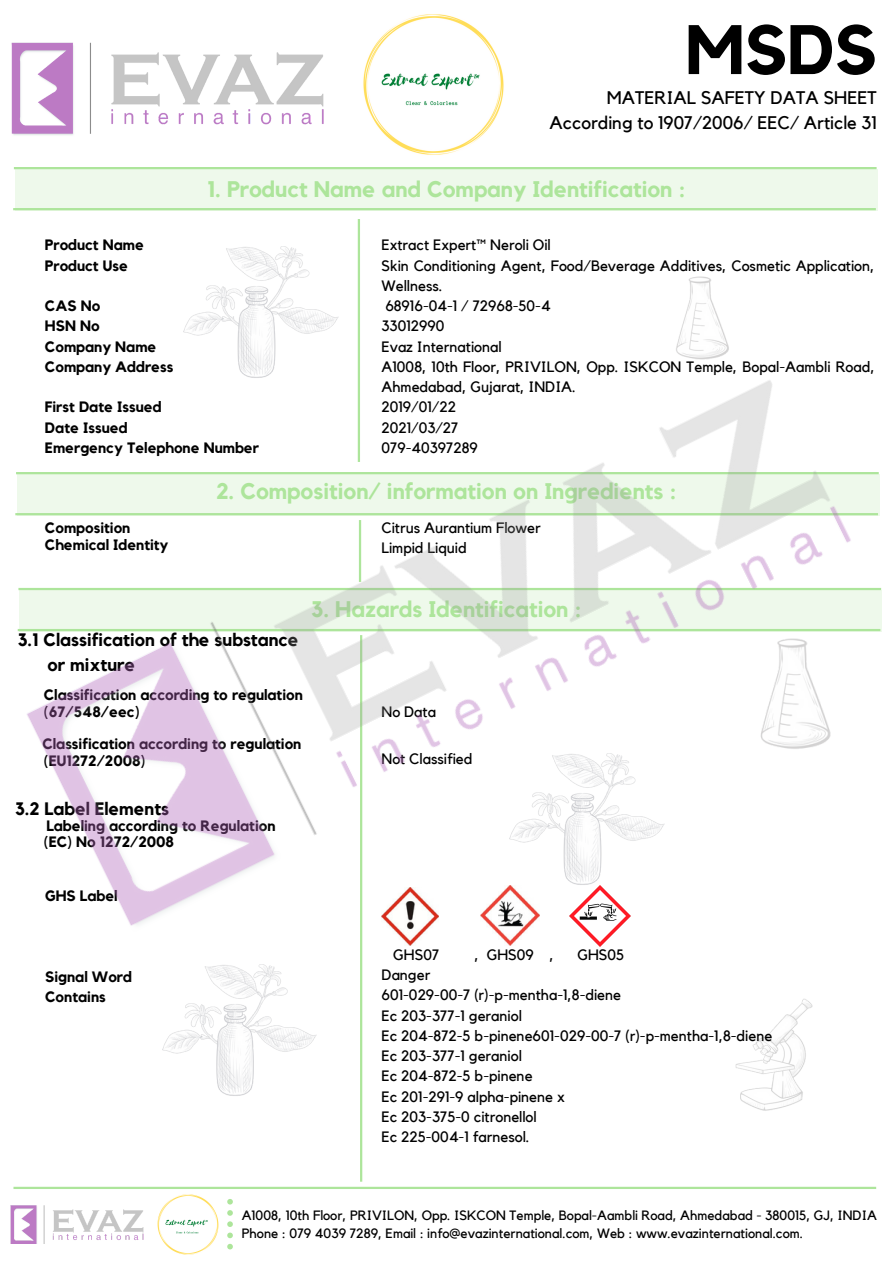
<style>
.page{position:relative;width:893px;height:1264px;background:#fff}
.page>*{position:absolute;margin:0;border:0;box-sizing:border-box;transform-origin:0 0}
.t1{font:700 69px "Kollektif";color:#000}
.t2{font:700 22.5px "Kollektif";color:#ade59b}
.t3{font:18.15px "Kollektif";color:#000}
.t4{font:700 18px "Kollektif";color:#000}
.t5{font:15px/20.2px "Kollektif";color:#000}
.t6{font:700 15px "Kollektif";color:#000}
.t7{font:13.5px "Kollektif";color:#000}
</style>
<div class="page">
<hr style="left:14px;top:167px;width:862px;height:2px;background:#ade59b">
<img style="left:363px;top:14px;width:141px;height:141px">
<img style="left:11px;top:42px;width:313px;height:93px">
<hr style="left:358px;top:219px;width:2px;height:243px;background:#ade59b">
<hr style="left:360px;top:635px;width:2px;height:546px;background:#ade59b">
<hr style="left:13px;top:208px;width:862px;height:2px;background:#ade59b">
<div style="left:15px;top:169px;width:862px;height:41px;background:#eef9eb"></div>
<img style="left:735px;top:999px;width:78px;height:112px">
<img style="left:10px;top:1205px;width:134px;height:37px">
<svg style="left:227px;top:1199px;width:6px;height:50px"></svg>
<img style="left:157px;top:1194px;width:62px;height:60px">
<hr style="left:13px;top:1186px;width:863px;height:2px;background:#ade59b">
<img style="left:226px;top:247px;width:77px;height:22px">
<img style="left:162px;top:992px;width:155px;height:104px">
<img style="left:15px;top:269px;width:867px;height:723px">
<img style="left:569px;top:885px;width:61px;height:61px">
<p class="t1" style="left:685px;top:18px;width:193px">MSDS</p>
<p class="t3" style="left:606px;top:90px;width:272px">MATERIAL SAFETY DATA SHEET</p>
<p class="t3" style="left:549px;top:114px;width:329px">According to 1907/2006/ EEC/ Article 31</p>
<p class="t2" style="left:207px;top:178px;width:480px">1. Product Name and Company Identification :</p>
<p class="t6" style="left:45px;top:238px;width:101px">Product Name</p>
<p class="t6" style="left:45px;top:258px;width:84px">Product Use</p>
<p class="t6" style="left:45px;top:299px;width:57px">CAS No</p>
<p class="t6" style="left:45px;top:319px;width:56px">HSN No</p>
<p class="t6" style="left:45px;top:339px;width:113px">Company Name</p>
<p class="t6" style="left:45px;top:360px;width:130px">Company Address</p>
<p class="t6" style="left:45px;top:400px;width:118px">First Date Issued</p>
<p class="t6" style="left:45px;top:420px;width:84px">Date Issued</p>
<p class="t6" style="left:45px;top:441px;width:215px">Emergency Telephone Number</p>
<p class="t5" style="left:381px;top:236px;width:171px">Extract Expert™ Neroli Oil</p>
<p class="t5" style="left:381px;top:256px;width:494px">Skin Conditioning Agent, Food/Beverage Additives, Cosmetic Application,<br>Wellness.</p>
<p class="t5" style="left:385px;top:296px;width:167px">68916-04-1 / 72968-50-4</p>
<p class="t5" style="left:381px;top:316px;width:64px">33012990</p>
<p class="t5" style="left:381px;top:337px;width:121px">Evaz International</p>
<p class="t5" style="left:381px;top:357px;width:494px">A1008, 10th Floor, PRIVILON, Opp. ISKCON Temple, Bopal-Aambli Road,<br>Ahmedabad, Gujarat, INDIA.</p>
<p class="t5" style="left:381px;top:397px;width:76px">2019/01/22</p>
<p class="t5" style="left:381px;top:418px;width:78px">2021/03/27</p>
<p class="t5" style="left:381px;top:438px;width:98px">079-40397289</p>
<p class="t6" style="left:45px;top:520px;width:87px">Composition</p>
<p class="t6" style="left:45px;top:537px;width:125px">Chemical Identity</p>
<p class="t2" style="left:216px;top:481px;width:462px">2. Composition/ information on Ingredients :</p>
<p class="t5" style="left:381px;top:518px;width:161px">Citrus Aurantium Flower</p>
<p class="t5" style="left:381px;top:538px;width:87px">Limpid Liquid</p>
<p class="t2" style="left:311px;top:599px;width:272px">3. Hazards Identification :</p>
<p class="t4" style="left:18px;top:631px;width:282px">3.1 Classification of the substance</p>
<p class="t4" style="left:47px;top:656px;width:89px">or mixture</p>
<p class="t6" style="left:44px;top:688px;width:260px">Classification according to regulation</p>
<p class="t6" style="left:44px;top:704px;width:97px">(67/548/eec)</p>
<p class="t6" style="left:42px;top:737px;width:260px">Classification according to regulation</p>
<p class="t6" style="left:44px;top:753px;width:103px">(EU1272/2008)</p>
<p class="t4" style="left:15px;top:800px;width:156px">3.2 Label Elements</p>
<p class="t6" style="left:46px;top:818px;width:230px">Labeling according to Regulation</p>
<p class="t6" style="left:44px;top:835px;width:132px">(EC) No 1272/2008</p>
<p class="t6" style="left:45px;top:888px;width:74px">GHS Label</p>
<p class="t6" style="left:45px;top:969px;width:88px">Signal Word</p>
<p class="t6" style="left:45px;top:989px;width:62px">Contains</p>
<p class="t5" style="left:381px;top:702px;width:56px">No Data</p>
<p class="t5" style="left:381px;top:749px;width:93px">Not Classified</p>
<p class="t5" style="left:393px;top:945px;width:48px">GHS07</p>
<p class="t5" style="left:474px;top:945px;width:81px">, GHS09 ,</p>
<p class="t5" style="left:577px;top:945px;width:48px">GHS05</p>
<p class="t5" style="left:381px;top:965px;width:50px">Danger</p>
<p class="t5" style="left:381px;top:985px;width:241px">601-029-00-7 (r)-p-mentha-1,8-diene</p>
<p class="t5" style="left:381px;top:1005px;width:142px">Ec 203-377-1 geraniol</p>
<p class="t5" style="left:381px;top:1026px;width:392px">Ec 204-872-5 b-pinene601-029-00-7 (r)-p-mentha-1,8-diene</p>
<p class="t5" style="left:381px;top:1046px;width:142px">Ec 203-377-1 geraniol</p>
<p class="t5" style="left:381px;top:1066px;width:153px">Ec 204-872-5 b-pinene</p>
<p class="t5" style="left:381px;top:1086px;width:185px">Ec 201-291-9 alpha-pinene x</p>
<p class="t5" style="left:381px;top:1107px;width:157px">Ec 203-375-0 citronellol</p>
<p class="t5" style="left:381px;top:1127px;width:149px">Ec 225-004-1 farnesol.</p>
<p class="t7" style="left:242px;top:1208px;width:636px">A1008, 10th Floor, PRIVILON, Opp. ISKCON Temple, Bopal-Aambli Road, Ahmedabad - 380015, GJ, INDIA</p>
<p class="t7" style="left:242px;top:1226px;width:562px">Phone : 079 4039 7289, Email : info@evazinternational.com, Web : www.evazinternational.com.</p>
</div>
